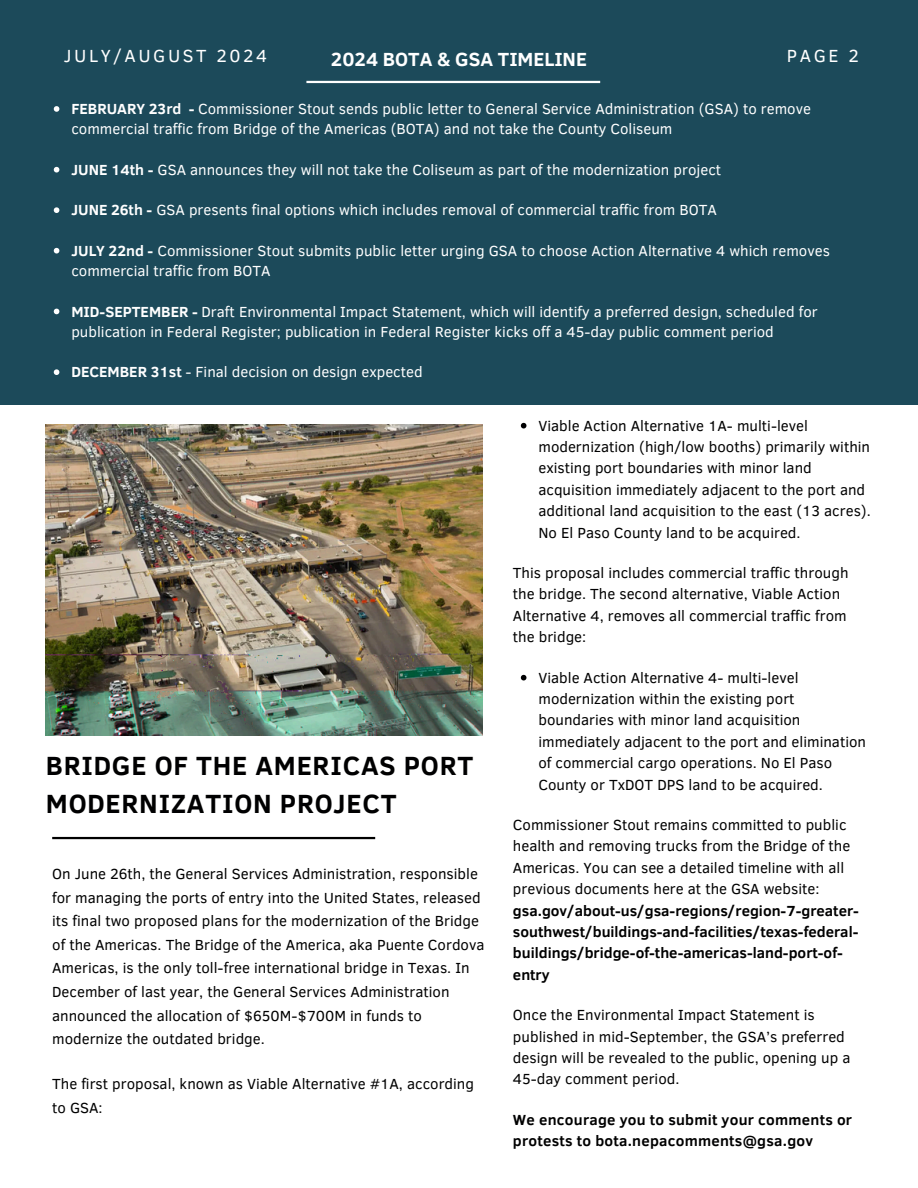
<style>
.page{position:relative;width:918px;height:1188px;background:#fff}
.page>*{position:absolute;margin:0;border:0;box-sizing:border-box;transform-origin:0 0}
.t1{font:700 27px/37.2px "Clear Sans";letter-spacing:.03em;color:#000001}
.t2{font:700 19.5px "Clear Sans";color:#fff}
.t3{font:18px "Clear Sans";letter-spacing:.14em;color:#fff}
.t4{font:15px/21.3px "Clear Sans";color:#000001}
.t5{font:15px/20.2px "Clear Sans";color:#fff}
.t6{font:700 15px/21.3px "Clear Sans";letter-spacing:.015em;color:#000001}
.s1{font-weight:700}
</style>
<div class="page">
<img style="left:46px;top:424px;width:436px;height:312px">
<hr style="left:52px;top:837px;width:323px;height:2px;background:#000">
<svg style="left:521px;top:423px;width:5px;height:5px"></svg>
<svg style="left:521px;top:675px;width:5px;height:5px"></svg>
<div style="left:0;top:0;width:918px;height:405px;background:#1c4a5a"></div>
<h1 class="t3" style="left:64px;top:43px;width:205px">JULY/AUGUST 2024</h1>
<p class="t2" style="left:331px;top:45px;width:258px">2024 BOTA &amp; GSA TIMELINE</p>
<p class="t3" style="left:787px;top:43px;width:73px">PAGE 2</p>
<p class="t5" style="left:71px;top:98px;width:741px"><span class="s1">FEBRUARY 23rd -</span> Commissioner Stout sends public letter to General Service Administration (GSA) to remove commercial traffic from Bridge of the Americas (BOTA) and not take the County Coliseum</p>
<p class="t5" style="left:71px;top:159px;width:651px"><span class="s1">JUNE 14th -</span> GSA announces they will not take the Coliseum as part of the modernization project</p>
<p class="t5" style="left:71px;top:199px;width:647px"><span class="s1">JUNE 26th -</span> GSA presents final options which includes removal of commercial traffic from BOTA</p>
<p class="t5" style="left:71px;top:240px;width:760px"><span class="s1">JULY 22nd -</span> Commissioner Stout submits public letter urging GSA to choose Action Alternative 4 which removes commercial traffic from BOTA</p>
<p class="t5" style="left:71px;top:300px;width:748px"><span class="s1">MID-SEPTEMBER -</span> Draft Environmental Impact Statement, which will identify a preferred design, scheduled for publication in Federal Register; publication in Federal Register kicks off a 45-day public comment period</p>
<h4 class="t5" style="left:71px;top:361px;width:353px"><span class="s1">DECEMBER 31st</span> - Final decision on design expected</h4>
<p class="t1" style="left:46px;top:746px;width:429px">BRIDGE OF THE AMERICAS PORT<br>MODERNIZATION PROJECT</p>
<h2 class="t4" style="left:52px;top:861px;width:434px;line-height:23.7px">On June 26th, the General Services Administration, responsible for managing the ports of entry into the United States, released its final two proposed plans for the modernization of the Bridge of the Americas. The Bridge of the America, aka Puente Cordova Americas, is the only toll-free international bridge in Texas. In December of last year, the General Services Administration announced the allocation of $650M-$700M in funds to modernize the outdated bridge.</h2>
<p class="t4" style="left:52px;top:1071px;width:423px;line-height:23.7px">The first proposal, known as Viable Alternative #1A, according to GSA:</p>
<p class="t4" style="left:538px;top:414px;width:334px">Viable Action Alternative 1A- multi-level modernization (high/low booths) primarily within existing port boundaries with minor land acquisition immediately adjacent to the port and additional land acquisition to the east (13 acres).<br>No El Paso County land to be acquired.</p>
<p class="t4" style="left:513px;top:561px;width:337px">This proposal includes commercial traffic through the bridge. The second alternative, Viable Action Alternative 4, removes all commercial traffic from the bridge:</p>
<p class="t4" style="left:538px;top:666px;width:329px">Viable Action Alternative 4- multi-level modernization within the existing port boundaries with minor land acquisition immediately adjacent to the port and elimination of commercial cargo operations. No El Paso County or TxDOT DPS land to be acquired.</p>
<p class="t4" style="left:513px;top:813px;width:347px">Commissioner Stout remains committed to public health and removing trucks from the Bridge of the Americas. You can see a detailed timeline with all previous documents here at the GSA website: <span class="s1">gsa.gov/about-us/gsa-regions/region-7-greater&shy;southwest/buildings-and-facilities/texas-federal&shy;buildings/bridge-of-the-americas-land-port-of&shy;entry</span></p>
<h3 class="t4" style="left:513px;top:1004px;width:339px">Once the Environmental Impact Statement is published in mid-September, the GSA’s preferred design will be revealed to the public, opening up a 45-day comment period.</h3>
<h3 class="t6" style="left:513px;top:1108px;width:341px">We encourage you to submit your comments or protests to bota.nepacomments@gsa.gov</h3>
</div>
